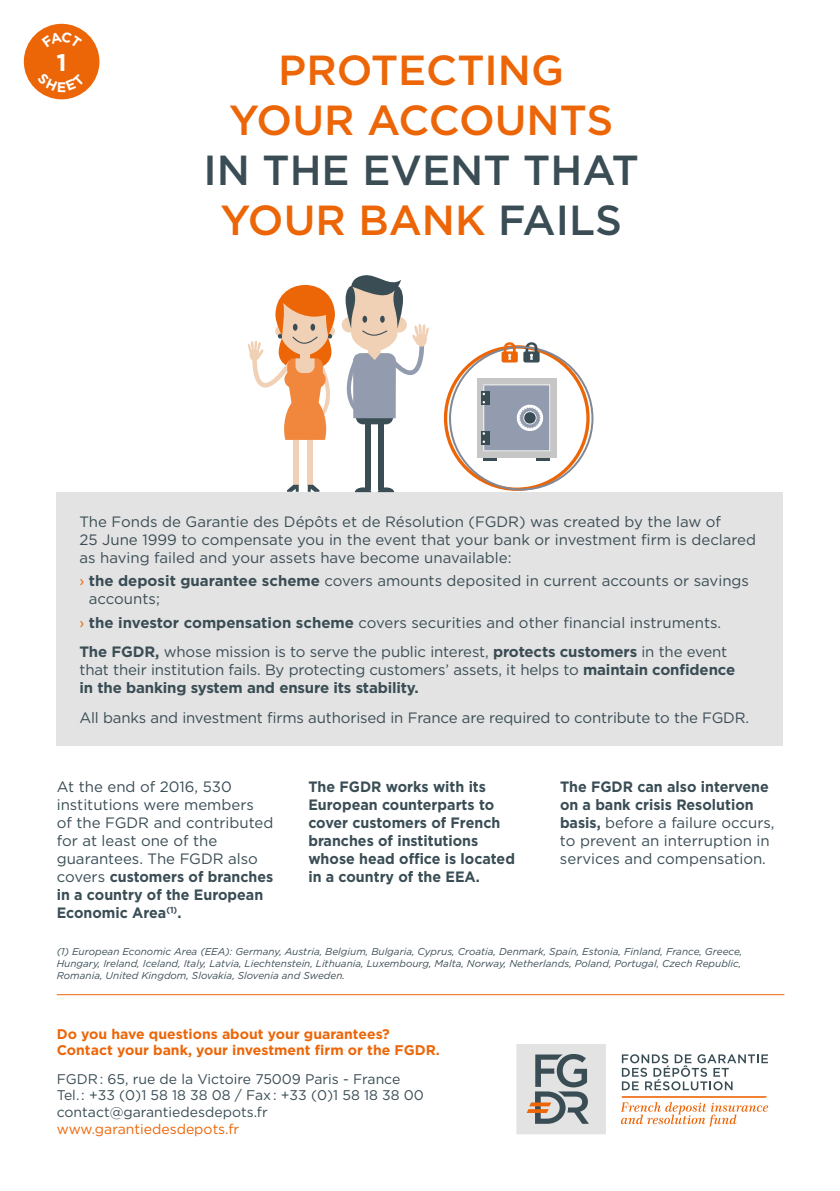
<style>
.page{position:relative;width:840px;height:1191px;background:#fff}
.page>*{position:absolute;margin:0;border:0;box-sizing:border-box;transform-origin:0 0}
.t1{font:500 42px/50px "Gotham";color:#3a4d55;text-align:center}
.t2{font:500 42px/50px "Gotham";color:#ec6608;text-align:center}
.t3{font:700 24px "Gotham";color:#fff}
.t4{font:15px/18px "Gotham";color:#3a4d55}
.t5{font:700 15px/18px "Gotham";color:#3a4d55;scale:.95 1}
.t6{font:14px/16.8px "Gotham";color:#3a4d55}
.t7{font:700 14px/16.8px "Gotham";color:#ec6608}
.t8{font:14px "Gotham";color:#ec6608}
.t9{font:italic 10px/12px "Gotham";color:#3a4d55;text-align:justify}
.s1{color:#ec6608}
.s2{font-weight:700}
</style>
<div class="page">
<div style="left:24px;top:24px;width:75px;height:75px;background:#ec6608;border-radius:50%"></div>
<div style="left:57px;top:492px;width:725px;height:253px;background:#e3e3e3"></div>
<hr style="left:57px;top:994px;width:727px;height:1px;background:#ec6608">
<svg style="left:483px;top:457px;width:13px;height:4px"></svg>
<svg style="left:536px;top:457px;width:13px;height:4px"></svg>
<div style="left:477px;top:378px;width:79px;height:79px;background:#c6c6c6"></div>
<div style="left:481px;top:431px;width:8px;height:13px;background:#3a4d55"></div>
<div style="left:481px;top:391px;width:8px;height:14px;background:#3a4d55"></div>
<svg style="left:482px;top:384px;width:68px;height:67px;background:#98a1b0"></svg>
<div style="left:364px;top:421px;width:6px;height:69px;background:#3a4d55"></div>
<svg style="left:354px;top:487px;width:17px;height:5px"></svg>
<div style="left:378px;top:421px;width:6px;height:69px;background:#3a4d55"></div>
<svg style="left:377px;top:487px;width:17px;height:5px"></svg>
<svg style="left:341px;top:317px;width:16px;height:15px"></svg>
<div style="left:293px;top:424px;width:5px;height:61px;background:#f1d1b6"></div>
<svg style="left:287px;top:485px;width:11px;height:7px"></svg>
<div style="left:307px;top:424px;width:6px;height:61px;background:#f1d1b6"></div>
<svg style="left:307px;top:485px;width:12px;height:7px"></svg>
<svg style="left:248px;top:285px;width:87px;height:155px"></svg>
<svg style="left:345px;top:275px;width:84px;height:149px"></svg>
<svg style="left:501px;top:342px;width:16px;height:20px"></svg>
<svg style="left:523px;top:342px;width:16px;height:20px"></svg>
<svg style="left:516px;top:1044px;width:253px;height:90px"></svg>
<h2 class="t3" style="left:57px;top:47px;width:12px">1</h2>
<h1 class="t2" style="left:229px;top:44px;width:385px">PROTECTING<br>YOUR ACCOUNTS</h1>
<h1 class="t1" style="left:203px;top:144px;width:437px">IN THE EVENT THAT<br><span class="s1">YOUR BANK</span> FAILS</h1>
<p class="t4" style="left:79px;top:512px;width:677px">The Fonds de Garantie des Dépôts et de Résolution (FGDR) was created by the law of<br>25 June 1999 to compensate you in the event that your bank or investment firm is declared as having failed and your assets have become unavailable:</p>
<p class="t4" style="left:89px;top:571px;width:661px;text-indent:-9px"><span class="s1">›</span> <span class="s2">the deposit guarantee scheme</span> covers amounts deposited in current accounts or savings accounts;</p>
<p class="t4" style="left:79px;top:607px;width:649px;line-height:29.4px"><span class="s1">›</span> <span class="s2">the investor compensation scheme</span> covers securities and other financial instruments.<br><span class="s2">The FGDR,</span> whose mission is to serve the public interest, <span class="s2">protects customers</span> in the event</p>
<p class="t4" style="left:79px;top:660px;width:657px">that their institution fails. By protecting customers’ assets, it helps to <span class="s2">maintain confidence in the banking system and ensure its stability.</span></p>
<p class="t4" style="left:79px;top:708px;width:671px">All banks and investment firms authorised in France are required to contribute to the FGDR.</p>
<p class="t4" style="left:57px;top:777px;width:218px">At the end of 2016, 530 institutions were members<br>of the FGDR and contributed for at least one of the guarantees. The FGDR also covers <span class="s2">customers of branches in a country of the European<br>Economic Area</span><sup>(1)</sup><span class="s2">.</span></p>
<p class="t5" style="left:308px;top:777px;width:219px">The FGDR works with its<br>European counterparts to cover customers of French branches of institutions whose head office is located in a country of the EEA.</p>
<p class="t4" style="left:559px;top:777px;width:216px"><span class="s2">The FGDR can also intervene on a bank crisis Resolution basis,</span> before a failure occurs, to prevent an interruption in services and compensation.</p>
<p class="t9" style="left:57px;top:945px;width:686px">(1) European Economic Area (EEA): Germany, Austria, Belgium, Bulgaria, Cyprus, Croatia, Denmark, Spain, Estonia, Finland, France, Greece, Hungary, Ireland, Iceland, Italy, Latvia, Liechtenstein, Lithuania, Luxembourg, Malta, Norway, Netherlands, Poland, Portugal, Czech Republic, Romania, United Kingdom, Slovakia, Slovenia and Sweden.</p>
<p class="t7" style="left:57px;top:1025px;width:384px">Do you have questions about your guarantees?<br>Contact your bank, your investment firm or the FGDR.</p>
<p class="t6" style="left:57px;top:1069px;width:368px">FGDR : 65, rue de la Victoire 75009 Paris - France<br>Tel. : +33 (0)1 58 18 38 08 / Fax : +33 (0)1 58 18 38 00 contact@garantiedesdepots.fr</p>
<p class="t8" style="left:57px;top:1120px;width:184px">www.garantiedesdepots.fr</p>
</div>
